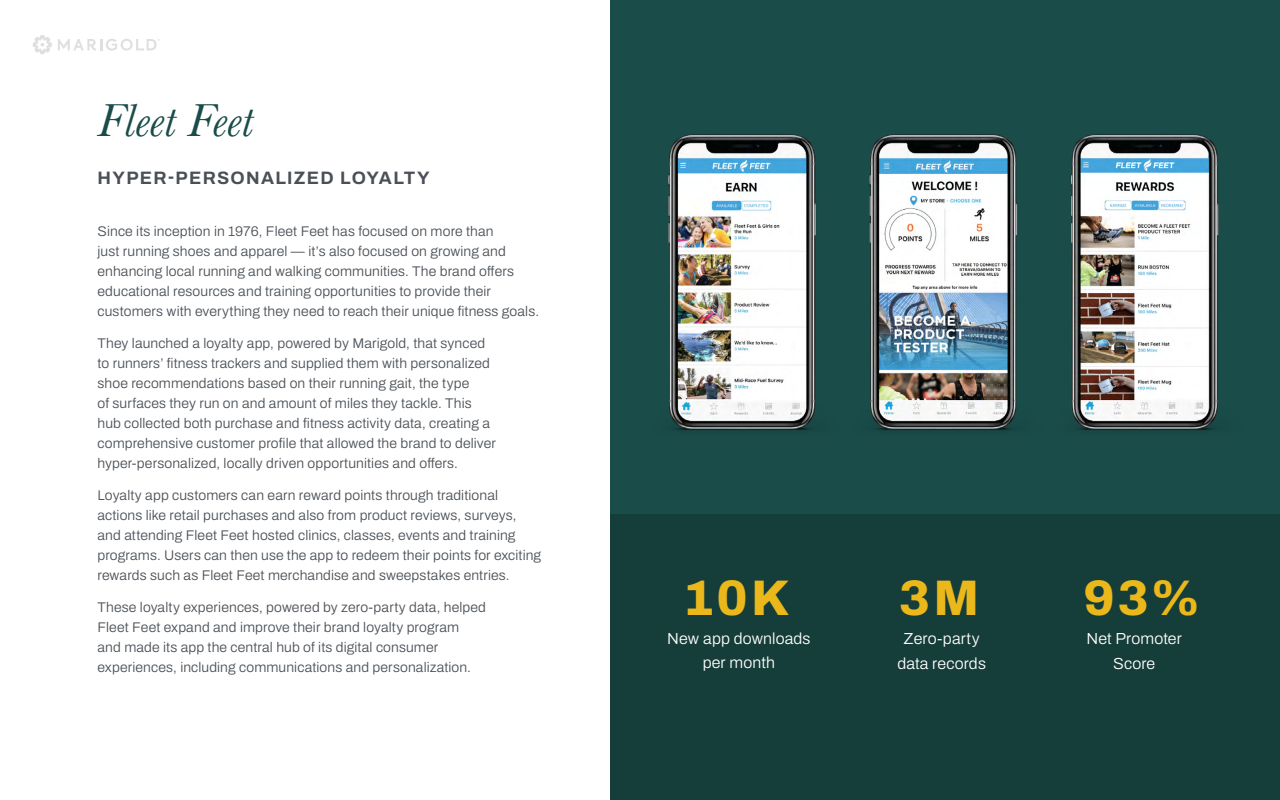
<style>
.page{position:relative;width:1280px;height:800px;background:#fff}
.page>*{position:absolute;margin:0;border:0;box-sizing:border-box;transform-origin:0 0}
.t1{font:800 50px "Archivo";letter-spacing:.065em;color:#ebb81b}
.t2{font:italic 48px "Baskerville";letter-spacing:-.005em;color:#1a4c4a}
.t3{font:700 18px "Archivo";letter-spacing:.07em;color:#4a5056}
.t4{font:300 16px/25px "Archivo";letter-spacing:.01em;color:#fff;text-align:center}
.t5{font:300 14px/20px "Archivo";letter-spacing:.01em;color:#4a5056}
</style>
<div class="page">
<svg style="left:58px;top:39px;width:102px;height:12px"></svg>
<svg style="left:33px;top:35px;width:19px;height:19px"></svg>
<div style="left:610px;top:0;width:670px;height:514px;background:#1a4c4a"></div>
<div style="left:610px;top:514px;width:670px;height:286px;background:#153d3a"></div>
<img style="left:668px;top:134px;width:551px;height:297px">
<h2 class="t2" style="left:98px;top:88px;width:157px">Fleet Feet</h2>
<p class="t3" style="left:98px;top:165px;width:334px">HYPER-PERSONALIZED LOYALTY</p>
<p class="t5" style="left:98px;top:221px;width:443px">Since its inception in 1976, Fleet Feet has focused on more than<br>just running shoes and apparel — it’s also focused on growing and enhancing local running and walking communities. The brand offers educational resources and training opportunities to provide their customers with everything they need to reach their unique fitness goals.</p>
<p class="t5" style="left:98px;top:333px;width:400px">They launched a loyalty app, powered by Marigold, that synced to runners’ fitness trackers and supplied them with personalized shoe recommendations based on their running gait, the type<br>of surfaces they run on and amount of miles they tackle. This hub collected both purchase and fitness activity data, creating a comprehensive customer profile that allowed the brand to deliver hyper-personalized, locally driven opportunities and offers.</p>
<p class="t5" style="left:98px;top:485px;width:445px">Loyalty app customers can earn reward points through traditional actions like retail purchases and also from product reviews, surveys, and attending Fleet Feet hosted clinics, classes, events and training programs. Users can then use the app to redeem their points for exciting rewards such as Fleet Feet merchandise and sweepstakes entries.</p>
<p class="t5" style="left:98px;top:597px;width:390px">These loyalty experiences, powered by zero-party data, helped Fleet Feet expand and improve their brand loyalty program and made its app the central hub of its digital consumer experiences, including communications and personalization.</p>
<h1 class="t1" style="left:683px;top:560px;width:109px">10K</h1>
<p class="t4" style="left:667px;top:626px;width:145px;line-height:24px">New app downloads per month</p>
<h1 class="t1" style="left:899px;top:560px;width:82px">3M</h1>
<p class="t4" style="left:897px;top:626px;width:90px">Zero-party data records</p>
<h1 class="t1" style="left:1083px;top:560px;width:118px">93%</h1>
<p class="t4" style="left:1086px;top:626px;width:97px">Net Promoter<br>Score</p>
</div>
